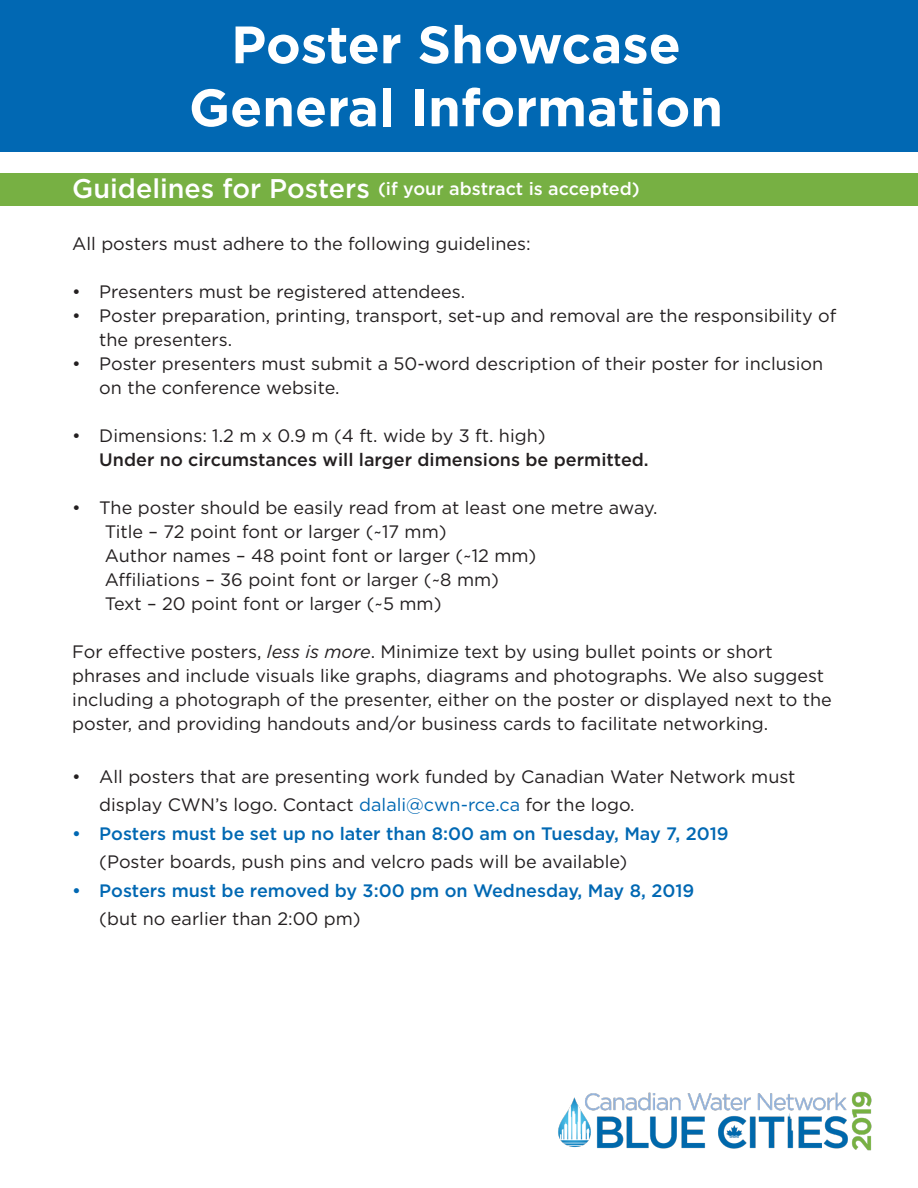
<style>
.page{position:relative;width:918px;height:1188px;background:#fff}
.page>*{position:absolute;margin:0;border:0;box-sizing:border-box;transform-origin:0 0}
.t1{font:700 52.5px "Gotham";color:#fff}
.t2{font:18px/24px "Gotham";color:#231f20}
.t3{font:500 18px/28.5px "Gotham";color:#0168b3}
.t4{font:500 18px "Gotham";color:#231f20}
.t5{font:500 18px "Gotham";color:#fff}
.s1{font-size:27px}
.s2{font-style:italic}
.s3{color:#0168b3}
.s4{font-weight:400;color:#231f20}
</style>
<div class="page">
<img style="left:558px;top:1091px;width:314px;height:60px">
<div style="left:0;top:173px;width:918px;height:33px;background:#77b043"></div>
<div style="left:0;top:0;width:918px;height:151px;background:#0168b3"></div>
<p class="t1" style="left:231px;top:10px;width:451px">Poster Showcase</p>
<p class="t1" style="left:189px;top:73px;width:536px">General Information</p>
<p class="t5" style="left:72px;top:177px;width:569px"><span class="s1">Guidelines for Posters</span> (if your abstract is accepted)</p>
<p class="t2" style="left:72px;top:232px;width:460px">All posters must adhere to the following guidelines:</p>
<p class="t2" style="left:72px;top:280px;width:394px">• Presenters must be registered attendees.</p>
<p class="t2" style="left:99px;top:304px;width:739px;text-indent:-27px">• Poster preparation, printing, transport, set-up and removal are the responsibility of the presenters.</p>
<p class="t2" style="left:99px;top:352px;width:726px;text-indent:-27px">• Poster presenters must submit a 50-word description of their poster for inclusion on the conference website.</p>
<p class="t2" style="left:72px;top:424px;width:475px">• Dimensions: 1.2 m x 0.9 m (4 ft. wide by 3 ft. high)</p>
<p class="t4" style="left:99px;top:448px;width:551px">Under no circumstances will larger dimensions be permitted.</p>
<p class="t2" style="left:72px;top:496px;width:587px">• The poster should be easily read from at least one metre away.</p>
<p class="t2" style="left:105px;top:520px;width:343px">Title – 72 point font or larger (~17 mm)</p>
<p class="t2" style="left:105px;top:544px;width:433px">Author names – 48 point font or larger (~12 mm)</p>
<p class="t2" style="left:105px;top:568px;width:396px">Affiliations – 36 point font or larger (~8 mm)</p>
<p class="t2" style="left:105px;top:592px;width:338px">Text – 20 point font or larger (~5 mm)</p>
<p class="t2" style="left:72px;top:640px;width:702px">For effective posters, <span class="s2">less is more</span>. Minimize text by using bullet points or short</p>
<p class="t2" style="left:72px;top:664px;width:761px">phrases and include visuals like graphs, diagrams and photographs. We also suggest including a photograph of the presenter, either on the poster or displayed next to the poster, and providing handouts and/or business cards to facilitate networking.</p>
<p class="t2" style="left:99px;top:762px;width:698px;line-height:28.5px;text-indent:-27px">• All posters that are presenting work funded by Canadian Water Network must display CWN’s logo. Contact <span class="s3">dalali@cwn-rce.ca</span> for the logo.</p>
<p class="t3" style="left:72px;top:819px;width:658px">• Posters must be set up no later than 8:00 am on Tuesday, May 7, 2019</p>
<p class="t2" style="left:99px;top:850px;width:530px">(Poster boards, push pins and velcro pads will be available)</p>
<p class="t3" style="left:99px;top:876px;width:597px;text-indent:-27px">• Posters must be removed by 3:00 pm on Wednesday, May 8, 2019 <span class="s4">(but no earlier than 2:00 pm)</span></p>
</div>
